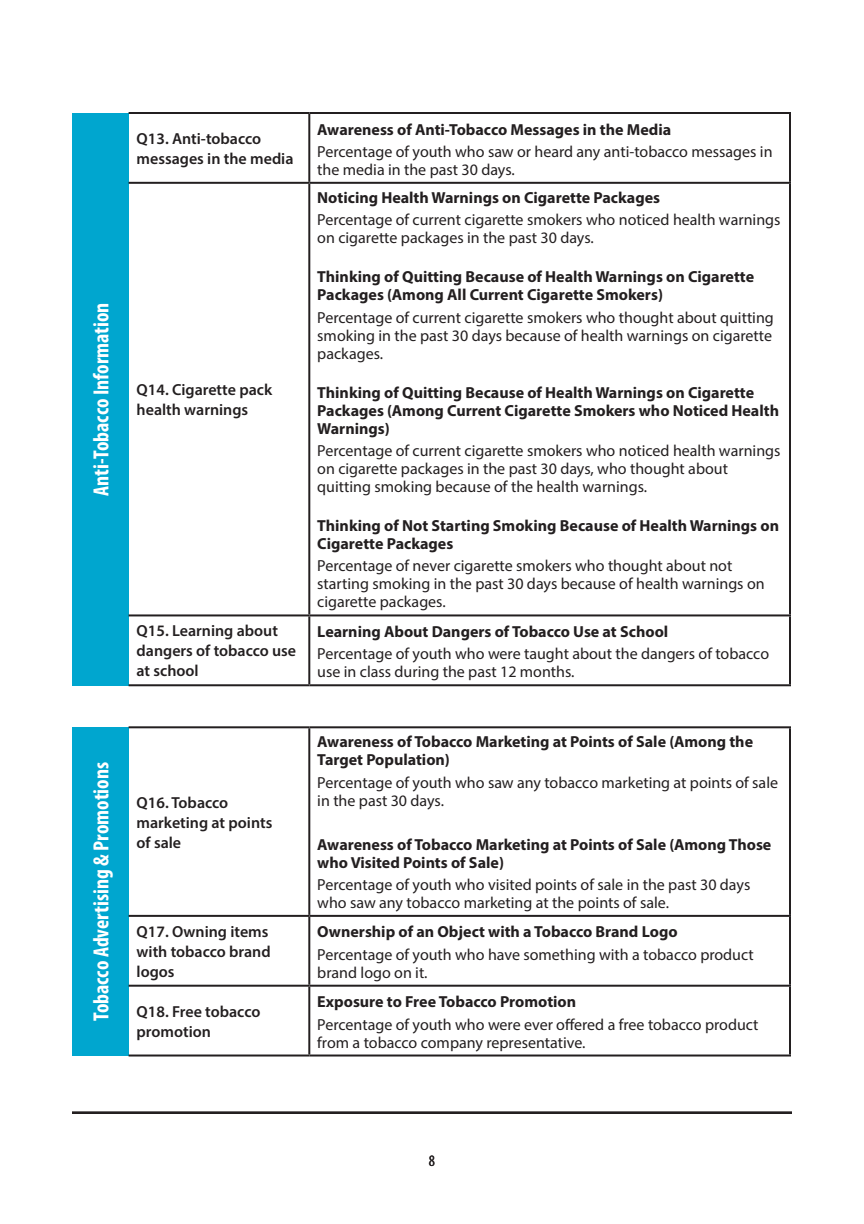
<style>
.page{position:relative;width:864px;height:1224px;background:#fff}
.page>*{position:absolute;margin:0;border:0;box-sizing:border-box;transform-origin:0 0}
.t1{font:700 condensed 22px "Myriad Pro";color:#fff}
.t2{font:16px/18px "Myriad Pro";color:#231f20}
.t3{font:700 16px/18px "Myriad Pro";color:#231f20}
.t4{font:600 16px/20px "Myriad Pro";color:#231f20}
.t5{font:condensed 16px "Myriad Pro";color:#231f20}
.s1{font-weight:700}
</style>
<div class="page">
<hr style="left:72px;top:1112px;width:720px;height:2px;background:#231f20">
<div style="left:72px;top:113px;width:57px;height:572px;background:#00a6cf"></div>
<hr style="left:129px;top:112px;width:180px;height:2px;background:#231f20">
<hr style="left:309px;top:112px;width:482px;height:2px;background:#231f20">
<hr style="left:308px;top:114px;width:2px;height:68px;background:#231f20">
<hr style="left:789px;top:114px;width:2px;height:68px;background:#231f20">
<hr style="left:129px;top:182px;width:180px;height:2px;background:#231f20">
<hr style="left:309px;top:182px;width:482px;height:2px;background:#231f20">
<hr style="left:308px;top:184px;width:2px;height:430px;background:#231f20">
<hr style="left:789px;top:184px;width:2px;height:430px;background:#231f20">
<hr style="left:129px;top:614px;width:180px;height:2px;background:#231f20">
<hr style="left:309px;top:614px;width:482px;height:2px;background:#231f20">
<hr style="left:308px;top:616px;width:2px;height:68px;background:#231f20">
<hr style="left:789px;top:616px;width:2px;height:68px;background:#231f20">
<hr style="left:129px;top:684px;width:180px;height:2px;background:#231f20">
<hr style="left:309px;top:684px;width:482px;height:2px;background:#231f20">
<div style="left:72px;top:727px;width:57px;height:329px;background:#00a6cf"></div>
<hr style="left:129px;top:726px;width:180px;height:2px;background:#231f20">
<hr style="left:309px;top:726px;width:482px;height:2px;background:#231f20">
<hr style="left:308px;top:728px;width:2px;height:187px;background:#231f20">
<hr style="left:789px;top:728px;width:2px;height:187px;background:#231f20">
<hr style="left:129px;top:915px;width:180px;height:2px;background:#231f20">
<hr style="left:309px;top:915px;width:482px;height:2px;background:#231f20">
<hr style="left:308px;top:917px;width:2px;height:68px;background:#231f20">
<hr style="left:789px;top:917px;width:2px;height:68px;background:#231f20">
<hr style="left:129px;top:985px;width:180px;height:2px;background:#231f20">
<hr style="left:309px;top:985px;width:482px;height:2px;background:#231f20">
<hr style="left:308px;top:987px;width:2px;height:68px;background:#231f20">
<hr style="left:789px;top:987px;width:2px;height:68px;background:#231f20">
<hr style="left:129px;top:1055px;width:180px;height:2px;background:#231f20">
<hr style="left:309px;top:1055px;width:482px;height:2px;background:#231f20">
<p class="t1" style="left:87px;top:496px;width:195px;rotate:-90deg">Anti-Tobacco Information</p>
<p class="t1" style="left:87px;top:1021px;width:260px;rotate:-90deg">Tobacco Advertising &amp; Promotions</p>
<p class="t4" style="left:137px;top:128px;width:158px">Q13. Anti-tobacco messages in the media</p>
<p class="t2" style="left:317px;top:118px;width:457px;line-height:22.4px"><span class="s1">Awareness of Anti-Tobacco Messages in the Media<br></span>Percentage of youth who saw or heard any anti-tobacco messages in</p>
<p class="t2" style="left:317px;top:160px;width:199px">the media in the past 30 days.</p>
<p class="t4" style="left:137px;top:379px;width:137px">Q14. Cigarette pack health warnings</p>
<p class="t2" style="left:317px;top:186px;width:465px;line-height:22.4px"><span class="s1">Noticing Health Warnings on Cigarette Packages<br></span>Percentage of current cigarette smokers who noticed health warnings</p>
<p class="t2" style="left:317px;top:229px;width:278px">on cigarette packages in the past 30 days.</p>
<p class="t3" style="left:317px;top:267px;width:438px">Thinking of Quitting Because of Health Warnings on Cigarette<br>Packages (Among All Current Cigarette Smokers)</p>
<p class="t2" style="left:317px;top:308px;width:458px;text-align:justify">Percentage of current cigarette smokers who thought about quitting smoking in the past 30 days because of health warnings on cigarette packages.</p>
<p class="t3" style="left:317px;top:383px;width:463px">Thinking of Quitting Because of Health Warnings on Cigarette<br>Packages (Among Current Cigarette Smokers who Noticed Health<br>Warnings)</p>
<p class="t2" style="left:317px;top:441px;width:465px">Percentage of current cigarette smokers who noticed health warnings on cigarette packages in the past 30 days, who thought about quitting smoking because of the health warnings.</p>
<p class="t3" style="left:317px;top:516px;width:463px">Thinking of Not Starting Smoking Because of Health Warnings on<br>Cigarette Packages</p>
<p class="t2" style="left:317px;top:557px;width:449px">Percentage of never cigarette smokers who thought about not starting smoking in the past 30 days because of health warnings on cigarette packages.</p>
<p class="t4" style="left:137px;top:621px;width:161px">Q15. Learning about dangers of tobacco use at school</p>
<p class="t2" style="left:317px;top:620px;width:453px;line-height:22.4px"><span class="s1">Learning About Dangers of Tobacco Use at School<br></span>Percentage of youth who were taught about the dangers of tobacco</p>
<p class="t2" style="left:317px;top:663px;width:259px">use in class during the past 12 months.</p>
<p class="t4" style="left:137px;top:792px;width:137px">Q16. Tobacco marketing at points of sale</p>
<p class="t3" style="left:317px;top:732px;width:437px">Awareness of Tobacco Marketing at Points of Sale (Among the<br>Target Population)</p>
<p class="t2" style="left:317px;top:773px;width:462px">Percentage of youth who saw any tobacco marketing at points of sale in the past 30 days.</p>
<p class="t3" style="left:317px;top:835px;width:456px">Awareness of Tobacco Marketing at Points of Sale (Among Those who Visited Points of Sale)</p>
<p class="t2" style="left:317px;top:875px;width:435px">Percentage of youth who visited points of sale in the past 30 days who saw any tobacco marketing at the points of sale.</p>
<p class="t4" style="left:137px;top:921px;width:136px">Q17. Owning items with tobacco brand logos</p>
<p class="t2" style="left:317px;top:921px;width:438px;line-height:22.4px"><span class="s1">Ownership of an Object with a Tobacco Brand Logo<br></span>Percentage of youth who have something with a tobacco product</p>
<p class="t2" style="left:317px;top:963px;width:112px">brand logo on it.</p>
<p class="t4" style="left:137px;top:1001px;width:125px">Q18. Free tobacco promotion</p>
<p class="t2" style="left:317px;top:990px;width:443px;line-height:22.4px"><span class="s1">Exposure to Free Tobacco Promotion<br></span>Percentage of youth who were ever ofered a free tobacco product</p>
<p class="t2" style="left:317px;top:1033px;width:270px">from a tobacco company representative.</p>
<p class="t5" style="left:429px;top:1151px;width:8px">8</p>
</div>
